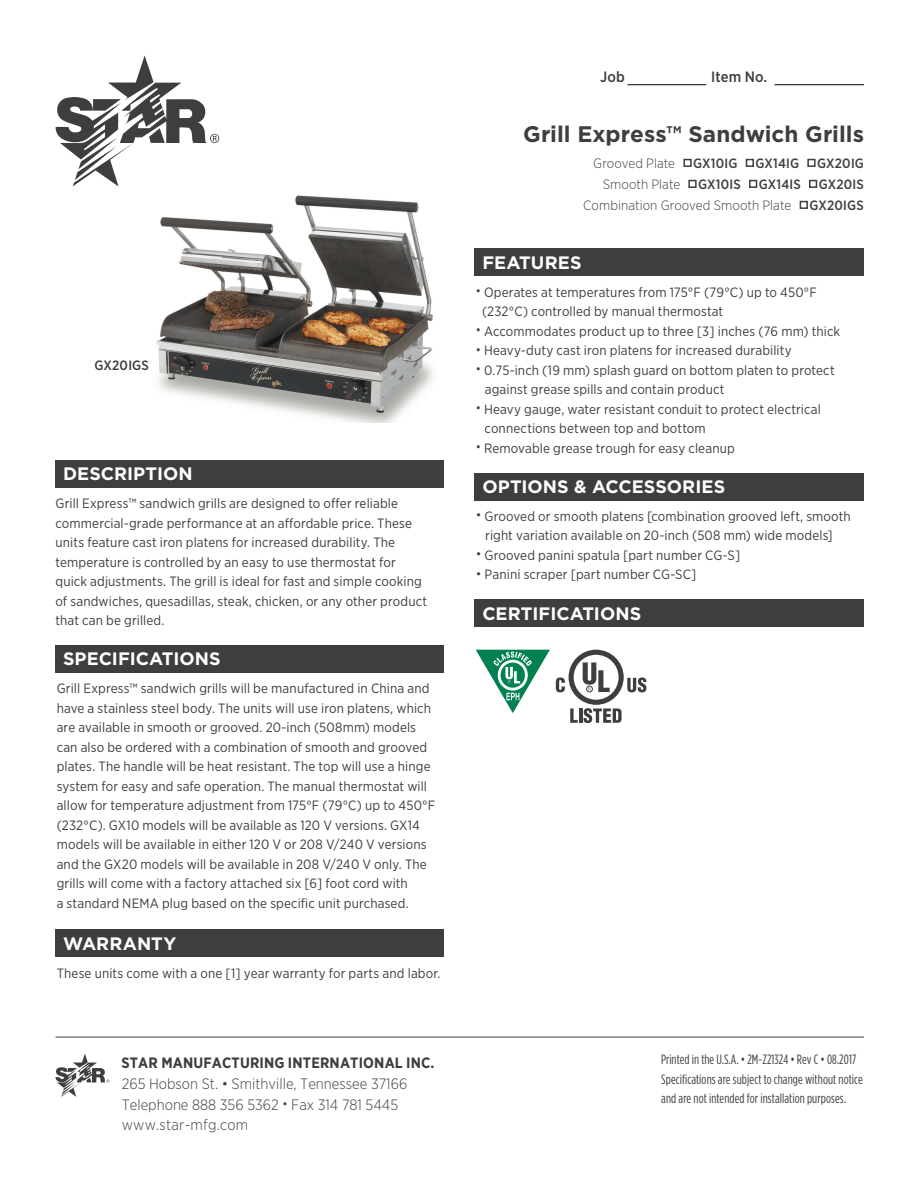
<style>
.page{position:relative;width:918px;height:1188px;background:#fff}
.page>*{position:absolute;margin:0;border:0;box-sizing:border-box;transform-origin:0 0}
.t1{font:700 22.5px "Gotham";color:#3e3e3f}
.t2{font:700 18px "Gotham";color:#fff}
.t3{font:300 15px/20.9px "Gotham Narrow";color:#3e3e3f}
.t4{font:700 15px "Gotham Narrow";letter-spacing:.01em;color:#3e3e3f}
.t5{font:500 15px "Gotham Narrow";letter-spacing:.01em;color:#3e3e3f}
.t6{font:13.5px/19.5px "Gotham Narrow";letter-spacing:.01em;color:#3e3e3f}
.t7{font:13.5px/19.5px "Gotham Condensed";letter-spacing:.005em;color:#3e3e3f}
.t8{font:300 13.5px "Gotham Narrow";letter-spacing:.005em;color:#3e3e3f}
.t9{font:500 13.5px "Gotham Narrow";letter-spacing:.015em;color:#3e3e3f}
.s1{font-weight:400;font-size:12px}
.s2{font-size:12px}
.s3{font-family:"Gotham";font-size:12px}
</style>
<div class="page">
<div style="left:683px;top:159px;width:9px;height:8px;border:2px solid #3e3e3f"></div>
<div style="left:746px;top:159px;width:8px;height:8px;border:2px solid #3e3e3f"></div>
<div style="left:807px;top:159px;width:9px;height:8px;border:2px solid #3e3e3f"></div>
<div style="left:688px;top:180px;width:9px;height:8px;border:2px solid #3e3e3f"></div>
<div style="left:749px;top:180px;width:8px;height:8px;border:2px solid #3e3e3f"></div>
<div style="left:809px;top:180px;width:8px;height:8px;border:2px solid #3e3e3f"></div>
<div style="left:800px;top:201px;width:8px;height:8px;border:2px solid #3e3e3f"></div>
<hr style="left:627px;top:84px;width:79px;height:1px;background:#000">
<hr style="left:775px;top:84px;width:89px;height:1px;background:#000">
<div style="left:56px;top:460px;width:388px;height:27px;background:#3e3e3f"></div>
<div style="left:56px;top:645px;width:388px;height:27px;background:#3e3e3f"></div>
<div style="left:56px;top:929px;width:388px;height:27px;background:#3e3e3f"></div>
<div style="left:475px;top:248px;width:389px;height:28px;background:#3e3e3f"></div>
<div style="left:475px;top:600px;width:389px;height:27px;background:#3e3e3f"></div>
<div style="left:475px;top:473px;width:389px;height:27px;background:#3e3e3f"></div>
<svg style="left:476px;top:650px;width:74px;height:63px"></svg>
<hr style="left:56px;top:1037px;width:808px;height:1px;background:#3e3e3f">
<svg style="left:556px;top:650px;width:91px;height:73px"></svg>
<img style="left:156px;top:195px;width:277px;height:227px">
<svg style="left:56px;top:56px;width:163px;height:131px"></svg>
<svg style="left:56px;top:1054px;width:53px;height:43px"></svg>
<p class="t9" style="left:94px;top:357px;width:56px">GX20IGS</p>
<h2 class="t2" style="left:63px;top:462px;width:131px">DESCRIPTION</h2>
<p class="t6" style="left:56px;top:494px;width:373px">Grill Express™ sandwich grills are designed to offer reliable commercial-grade performance at an affordable price. These units feature cast iron platens for increased durability. The temperature is controlled by an easy to use thermostat for quick adjustments. The grill is ideal for fast and simple cooking of sandwiches, quesadillas, steak, chicken, or any other product that can be grilled.</p>
<h2 class="t2" style="left:63px;top:647px;width:159px">SPECIFICATIONS</h2>
<p class="t6" style="left:57px;top:679px;width:380px">Grill Express™ sandwich grills will be manufactured in China and have a stainless steel body. The units will use iron platens, which are available in smooth or grooved. 20-inch (508mm) models can also be ordered with a combination of smooth and grooved plates. The handle will be heat resistant. The top will use a hinge system for easy and safe operation. The manual thermostat will allow for temperature adjustment from 175°F (79°C) up to 450°F (232°C). GX10 models will be available as 120 V versions. GX14 models will be available in either 120 V or 208 V/240 V versions and the GX20 models will be available in 208 V/240 V only. The grills will come with a factory attached six [6] foot cord with<br>a standard NEMA plug based on the specific unit purchased.</p>
<h2 class="t2" style="left:63px;top:931px;width:115px">WARRANTY</h2>
<p class="t6" style="left:57px;top:963px;width:385px">These units come with a one [1] year warranty for parts and labor.</p>
<p class="t4" style="left:121px;top:1053px;width:315px">STAR MANUFACTURING INTERNATIONAL INC.</p>
<p class="t3" style="left:122px;top:1073px;width:287px">265 Hobson St. • Smithville, Tennessee 37166<br>Telephone 888 356 5362 <span class="s1">•</span> Fax 314 781 5445 www.star-mfg.com</p>
<p class="t5" style="left:600px;top:68px;width:26px">Job</p>
<p class="t5" style="left:711px;top:68px;width:58px">Item No.</p>
<h1 class="t1" style="left:523px;top:119px;width:342px">Grill Express™ Sandwich Grills</h1>
<p class="t8" style="left:593px;top:155px;width:83px">Grooved Plate</p>
<p class="t9" style="left:693px;top:154px;width:46px">GX10IG</p>
<p class="t9" style="left:755px;top:154px;width:45px">GX14IG</p>
<p class="t9" style="left:817px;top:154px;width:48px">GX20IG</p>
<p class="t8" style="left:603px;top:176px;width:79px">Smooth Plate</p>
<p class="t9" style="left:698px;top:175px;width:44px">GX10IS</p>
<p class="t9" style="left:759px;top:175px;width:44px">GX14IS</p>
<p class="t9" style="left:819px;top:175px;width:47px">GX20IS</p>
<p class="t8" style="left:583px;top:197px;width:210px">Combination Grooved Smooth Plate</p>
<p class="t9" style="left:809px;top:196px;width:56px">GX20IGS</p>
<h2 class="t2" style="left:482px;top:250px;width:101px">FEATURES</h2>
<p class="t6" style="left:482px;top:282px;width:336px;text-indent:-6px"><span class="s2">•</span> Operates at temperatures from 175°F (79°C) up to 450°F (232°C) controlled by manual thermostat</p>
<p class="t6" style="left:476px;top:321px;width:366px"><span class="s2">•</span> Accommodates product up to three [3] inches (76 mm) thick</p>
<p class="t6" style="left:476px;top:341px;width:317px"><span class="s2">•</span> Heavy-duty cast iron platens for increased durability</p>
<p class="t6" style="left:485px;top:360px;width:351px;text-indent:-9px"><span class="s2">•</span> 0.75-inch (19 mm) splash guard on bottom platen to protect against grease spills and contain product</p>
<p class="t6" style="left:485px;top:399px;width:338px;text-indent:-9px"><span class="s2">•</span> Heavy gauge, water resistant conduit to protect electrical connections between top and bottom</p>
<p class="t6" style="left:476px;top:438px;width:261px"><span class="s2">•</span> Removable grease trough for easy cleanup</p>
<h2 class="t2" style="left:482px;top:475px;width:244px">OPTIONS &amp; ACCESSORIES</h2>
<p class="t6" style="left:485px;top:506px;width:367px;text-indent:-9px"><span class="s3">•</span> Grooved or smooth platens [combination grooved left, smooth right variation available on 20-inch (508 mm) wide models]</p>
<p class="t6" style="left:476px;top:545px;width:266px"><span class="s3">•</span> Grooved panini spatula [part number CG-S]</p>
<p class="t6" style="left:476px;top:564px;width:222px"><span class="s3">•</span> Panini scraper [part number CG-SC]</p>
<h2 class="t2" style="left:482px;top:602px;width:160px">CERTIFICATIONS</h2>
<p class="t7" style="left:661px;top:1050px;width:203px">Printed in the U.S.A. • 2M-Z21324 • Rev C • 08.2017<br>Specifications are subject to change without notice and are not intended for installation purposes.</p>
</div>
